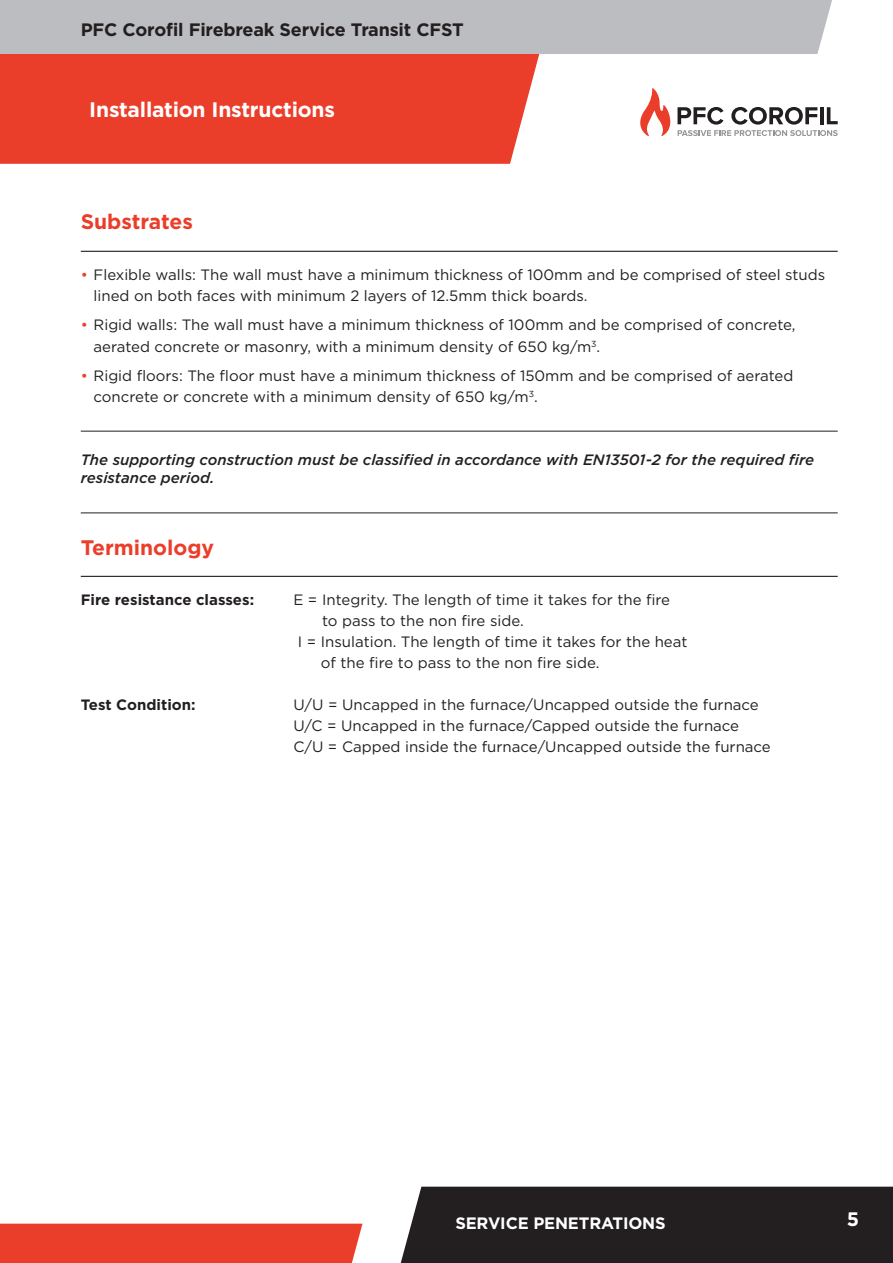
<style>
.page{position:relative;width:893px;height:1263px;background:#fff}
.page>*{position:absolute;margin:0;border:0;box-sizing:border-box;transform-origin:0 0}
.t1{font:700 21px "Gotham";letter-spacing:-.01em;color:#fff}
.t2{font:700 21px "Gotham";color:#eb3e2a}
.t3{font:700 19.5px "Gotham";color:#fff}
.t4{font:700 18px "Gotham";letter-spacing:-.01em;color:#231f20}
.t5{font:700 16.5px "Gotham";letter-spacing:-.01em;color:#fff}
.Paragraph_Style_1{font:15px/21px "Gotham";color:#231f20}
.Paragraph_Style_1-2{font:italic 500 15px/18px "Gotham";color:#231f20}
.Paragraph_Style_1-3{font:700 15px "Gotham";color:#231f20}
.s1{font-weight:400;font-size:15px;color:#eb3e2a}
.s2{color:#eb3e2a}
</style>
<div class="page">
<div style="left:0;top:1224px;width:362px;height:39px;background:#eb3e2a"></div>
<div style="left:400px;top:1187px;width:493px;height:76px;background:#231f20"></div>
<div style="left:0;top:54px;width:540px;height:110px;background:#eb3e2a"></div>
<div style="left:0;top:0;width:832px;height:54px;background:#bcbdc0"></div>
<svg style="left:640px;top:88px;width:30px;height:48px"></svg>
<svg style="left:677px;top:107px;width:161px;height:29px"></svg>
<hr style="left:81px;top:251px;width:757px;height:1px;background:#231f20">
<hr style="left:81px;top:431px;width:757px;height:1px;background:#231f20">
<hr style="left:81px;top:512px;width:757px;height:1px;background:#231f20">
<hr style="left:81px;top:576px;width:757px;height:1px;background:#231f20">
<p class="t4" style="left:81px;top:19px;width:385px">PFC Corofil Firebreak Service Transit CFST</p>
<p class="t1" style="left:77px;top:97px;width:260px"><span class="s1">•</span> Installation Instructions</p>
<p class="t2" style="left:81px;top:210px;width:114px">Substrates</p>
<p class="Paragraph_Style_1" style="left:94px;top:264px;width:733px;text-indent:-13px"><span class="s2">•</span> Flexible walls: The wall must have a minimum thickness of 100mm and be comprised of steel studs lined on both faces with minimum 2 layers of 12.5mm thick boards.</p>
<p class="Paragraph_Style_1" style="left:94px;top:314px;width:704px;text-indent:-13px"><span class="s2">•</span> Rigid walls: The wall must have a minimum thickness of 100mm and be comprised of concrete, aerated concrete or masonry, with a minimum density of 650 kg/m<sup>3</sup>.</p>
<p class="Paragraph_Style_1" style="left:94px;top:365px;width:701px;text-indent:-13px"><span class="s2">•</span> Rigid floors: The floor must have a minimum thickness of 150mm and be comprised of aerated concrete or concrete with a minimum density of 650 kg/m<sup>3</sup>.</p>
<p class="Paragraph_Style_1-2" style="left:81px;top:450px;width:735px">The supporting construction must be classified in accordance with EN13501-2 for the required fire resistance period.</p>
<p class="t2" style="left:81px;top:535px;width:135px">Terminology</p>
<p class="Paragraph_Style_1-3" style="left:81px;top:591px;width:175px">Fire resistance classes:</p>
<p class="Paragraph_Style_1" style="left:322px;top:589px;width:350px;text-indent:-29px">E = Integrity. The length of time it takes for the fire to pass to the non fire side.</p>
<p class="Paragraph_Style_1" style="left:321px;top:631px;width:368px;text-indent:-23px">I = Insulation. The length of time it takes for the heat of the fire to pass to the non fire side.</p>
<p class="Paragraph_Style_1-3" style="left:81px;top:696px;width:116px">Test Condition:</p>
<p class="Paragraph_Style_1" style="left:293px;top:694px;width:467px">U/U = Uncapped in the furnace/Uncapped outside the furnace</p>
<p class="Paragraph_Style_1" style="left:293px;top:715px;width:447px">U/C = Uncapped in the furnace/Capped outside the furnace</p>
<p class="Paragraph_Style_1" style="left:293px;top:736px;width:479px">C/U = Capped inside the furnace/Uncapped outside the furnace</p>
<p class="t5" style="left:455px;top:1214px;width:212px">SERVICE PENETRATIONS</p>
<h2 class="t3" style="left:847px;top:1208px;width:14px">5</h2>
</div>
